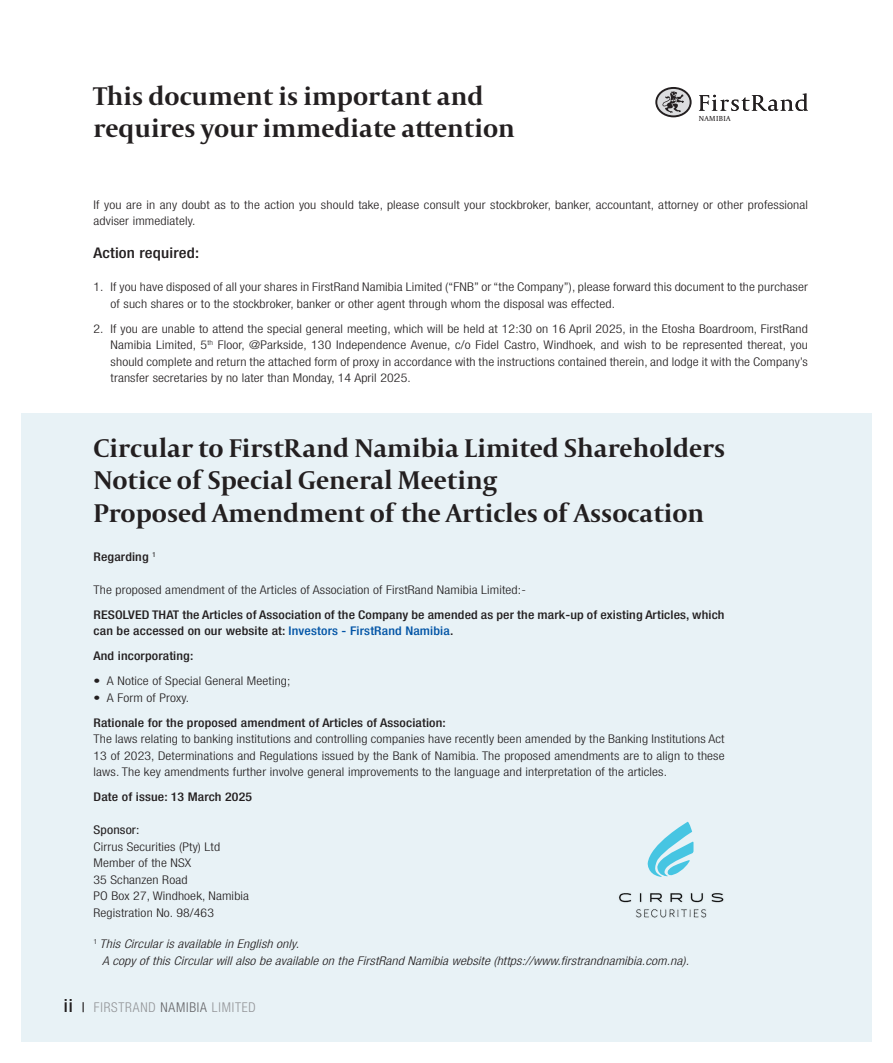
<style>
.page{position:relative;width:893px;height:1063px;background:#fff}
.page>*{position:absolute;margin:0;border:0;box-sizing:border-box;transform-origin:0 0}
.Main_heading_2024{font:700 27px/32.4px "Capitolium 2";color:#231f20}
.Bodycopy_2024{font:500 condensed 14.7px "Helvetica Neue LT Std";letter-spacing:.01em;color:#231f20;scale:1.15 1}
.t1{font:300 condensed 13.5px "Helvetica Neue LT Std";letter-spacing:.06em;color:#939598}
.Bodycopy_2024-2{font:300 condensed 12px/16.5px "Helvetica Neue LT Std";letter-spacing:.01em;color:#231f20;text-align:justify;scale:1.15 1}
.Bodycopy_2024-3{font:500 condensed 12px/16.5px "Helvetica Neue LT Std";letter-spacing:.01em;color:#231f20;scale:1.15 1}
.Bodycopy_2024-4{font:italic 300 condensed 12px/16.5px "Helvetica Neue LT Std";letter-spacing:.01em;color:#231f20;scale:1.15 1}
.Bodycopy_2024-5{font:condensed 12px "Helvetica Neue LT Std";letter-spacing:.01em;color:#231f20;scale:1.15 1}
.t2{font:7.5px "Capitolium News 2";letter-spacing:.05em;color:#231f20}
.s1{color:#0154a6}
.s2{font-weight:500;font-size:18px;color:#231f20}
.s3{font-weight:500;color:#231f20}
.s4{color:#636366}
</style>
<div class="page">
<div style="left:21px;top:413px;width:851px;height:629px;background:#e8f2f6"></div>
<svg style="left:699px;top:93px;width:109px;height:18px"></svg>
<svg style="left:655px;top:87px;width:37px;height:30px"></svg>
<img style="left:618px;top:893px;width:106px;height:25px">
<svg style="left:647px;top:822px;width:46px;height:55px"></svg>
<p class="Main_heading_2024" style="left:94px;top:79px;width:423px">This document is important and requires your immediate attention</p>
<p class="t2" style="left:699px;top:114px;width:33px">NAMIBIA</p>
<p class="Bodycopy_2024-2" style="left:94px;top:196px;width:623px">If you are in any doubt as to the action you should take, please consult your stockbroker, banker, accountant, attorney or other professional adviser immediately.</p>
<p class="Bodycopy_2024" style="left:94px;top:244px;width:93px">Action required:</p>
<p class="Bodycopy_2024-2" style="left:111px;top:279px;width:608px;text-indent:-17px">1. If you have disposed of all your shares in FirstRand Namibia Limited (“FNB” or “the Company”), please forward this document to the purchaser of such shares or to the stockbroker, banker or other agent through whom the disposal was effected.</p>
<p class="Bodycopy_2024-2" style="left:111px;top:320px;width:608px;text-indent:-17px">2. If you are unable to attend the special general meeting, which will be held at 12:30 on 16 April 2025, in the Etosha Boardroom, FirstRand Namibia Limited, 5<sup>th</sup> Floor, @Parkside, 130 Independence Avenue, c/o Fidel Castro, Windhoek, and wish to be represented thereat, you should complete and return the attached form of proxy in accordance with the instructions contained therein, and lodge it with the Company’s transfer secretaries by no later than Monday, 14 April 2025.</p>
<p class="Main_heading_2024" style="left:94px;top:431px;width:633px">Circular to FirstRand Namibia Limited Shareholders</p>
<p class="Main_heading_2024" style="left:94px;top:464px;width:405px">Notice of Special General Meeting</p>
<p class="Main_heading_2024" style="left:94px;top:496px;width:612px">Proposed Amendment of the Articles of Assocation</p>
<p class="Bodycopy_2024-3" style="left:94px;top:548px;width:56px">Regarding <sup>1</sup></p>
<p class="Bodycopy_2024-2" style="left:94px;top:581px;width:377px">The proposed amendment of the Articles of Association of FirstRand Namibia Limited:-</p>
<p class="Bodycopy_2024-3" style="left:94px;top:606px;width:550px">RESOLVED THAT the Articles of Association of the Company be amended as per the mark-up of existing Articles, which can be accessed on our website at: <span class="s1">Investors - FirstRand Namibia</span>.</p>
<p class="Bodycopy_2024-3" style="left:94px;top:648px;width:88px">And incorporating:</p>
<p class="Bodycopy_2024-2" style="left:94px;top:673px;width:173px">• A Notice of Special General Meeting;</p>
<p class="Bodycopy_2024-2" style="left:94px;top:689px;width:85px">• A Form of Proxy.</p>
<p class="Bodycopy_2024-3" style="left:94px;top:714px;width:308px">Rationale for the proposed amendment of Articles of Association:</p>
<p class="Bodycopy_2024-2" style="left:94px;top:731px;width:550px">The laws relating to banking institutions and controlling companies have recently been amended by the Banking Institutions Act 13 of 2023, Determinations and Regulations issued by the Bank of Namibia. The proposed amendments are to align to these laws. The key amendments further involve general improvements to the language and interpretation of the articles.</p>
<p class="Bodycopy_2024-3" style="left:94px;top:789px;width:139px">Date of issue: 13 March 2025</p>
<p class="Bodycopy_2024-5" style="left:94px;top:823px;width:41px">Sponsor:</p>
<p class="Bodycopy_2024-2" style="left:94px;top:838px;width:112px">Cirrus Securities (Pty) Ltd</p>
<p class="Bodycopy_2024-2" style="left:94px;top:855px;width:86px">Member of the NSX</p>
<p class="Bodycopy_2024-2" style="left:94px;top:871px;width:83px">35 Schanzen Road</p>
<p class="Bodycopy_2024-2" style="left:94px;top:888px;width:137px">PO Box 27, Windhoek, Namibia</p>
<p class="Bodycopy_2024-2" style="left:94px;top:904px;width:106px">Registration No. 98/463</p>
<p class="Bodycopy_2024-4" style="left:102px;top:936px;width:512px;text-indent:-9px"><sup>1</sup> This Circular is available in English only.<br>A copy of this Circular will also be available on the FirstRand Namibia website (https://www.firstrandnamibia.com.na).</p>
<p class="t1" style="left:64px;top:1000px;width:194px"><span class="s2">ii</span> <span class="s3">|</span> FIRSTRAND <span class="s4">NAMIBIA</span> LIMITED</p>
</div>
